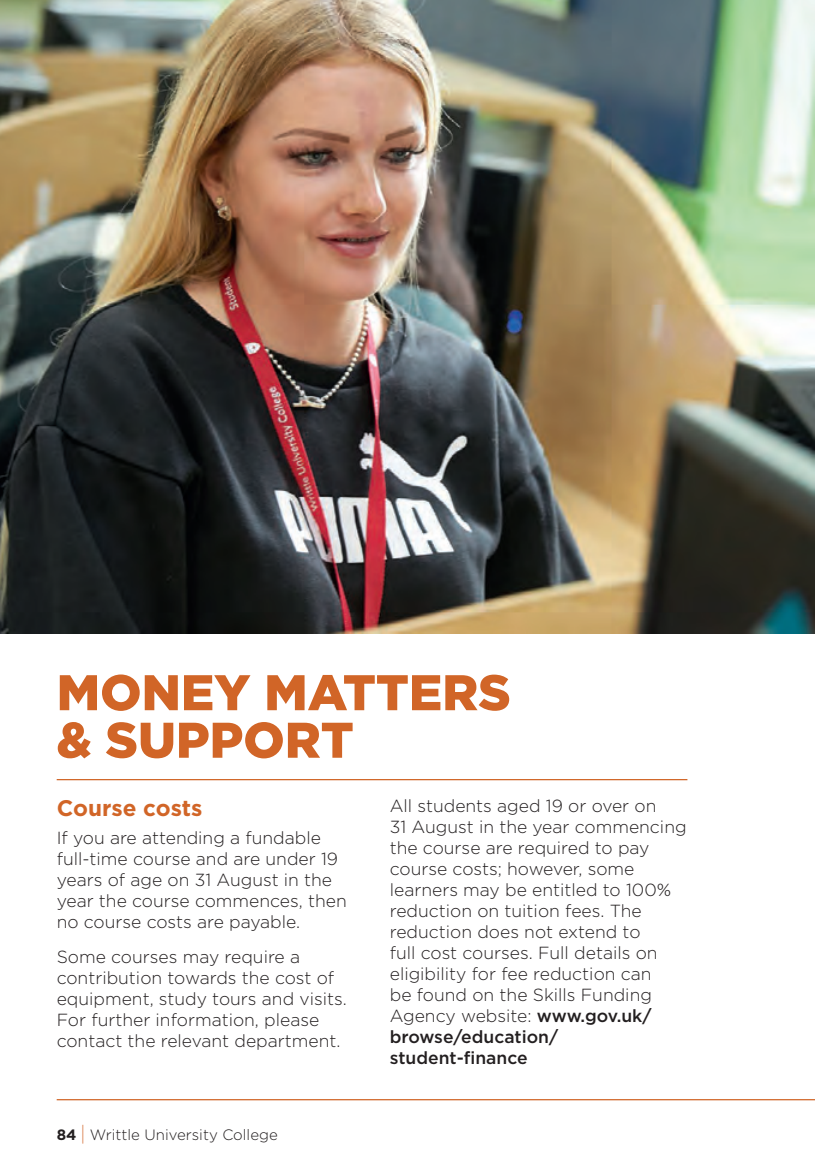
<style>
.page{position:relative;width:815px;height:1170px;background:#fff}
.page>*{position:absolute;margin:0;border:0;box-sizing:border-box;transform-origin:0 0}
.Heading{font:900 50px/47.5px "Gotham HTF";color:#d16527}
.Sub_Heading{font:700 22.5px "Gotham HTF";color:#d16527}
.Body_text{font:300 17.5px/21px "Gotham HTF";color:#231f20}
.Body___space{font:300 15px "Gotham HTF";color:#231f20}
.s1{font-weight:700}
.s2{font-size:20.25px;color:#d16527}
.s3{font-weight:500}
</style>
<div class="page">
<hr style="left:57px;top:1098px;width:758px;height:2px;background:#d16527">
<img style="left:0;top:0;width:815px;height:633px">
<hr style="left:57px;top:779px;width:630px;height:1px;background:#d16527">
<p class="Heading" style="left:57px;top:667px;width:456px">MONEY MATTERS &amp; SUPPORT</p>
<p class="Sub_Heading" style="left:57px;top:794px;width:147px">Course costs</p>
<p class="Body_text" style="left:57px;top:826px;width:292px">If you are attending a fundable full-time course and are under 19 years of age on 31 August in the year the course commences, then no course costs are payable.</p>
<p class="Body_text" style="left:57px;top:945px;width:292px">Some courses may require a contribution towards the cost of equipment, study tours and visits.<br>For further information, please contact the relevant department.</p>
<p class="Body___space" style="left:57px;top:1126px;width:223px"><span class="s1">84</span> <span class="s2">|</span> Writtle University College</p>
<p class="Body_text" style="left:390px;top:794px;width:298px">All students aged 19 or over on<br>31 August in the year commencing the course are required to pay course costs; however, some learners may be entitled to 100% reduction on tuition fees. The reduction does not extend to<br>full cost courses. Full details on eligibility for fee reduction can<br>be found on the Skills Funding<br>Agency website: <span class="s3">www.gov.uk/ browse/education/ student-finance</span></p>
</div>
